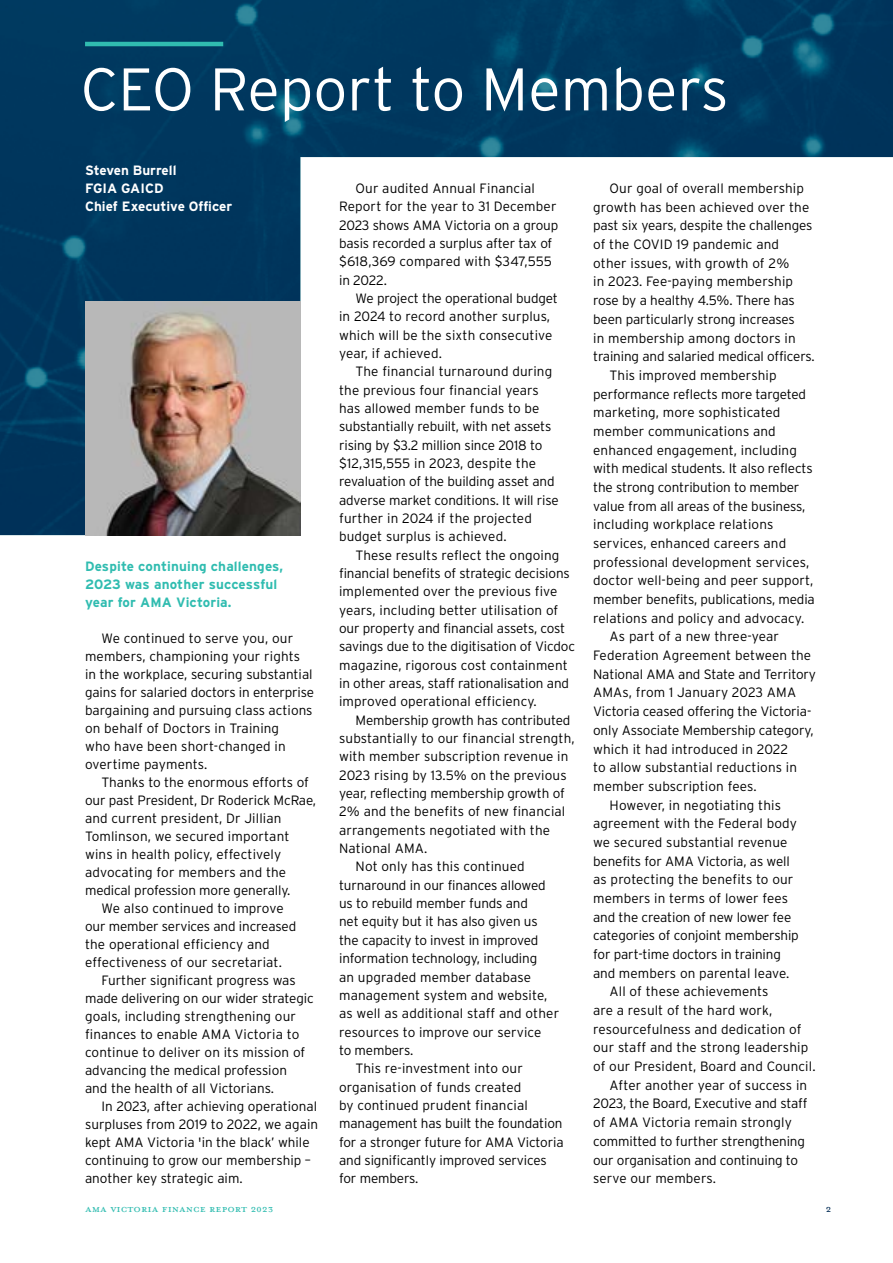
<style>
.page{position:relative;width:893px;height:1263px;background:#fff}
.page>*{position:absolute;margin:0;border:0;box-sizing:border-box;transform-origin:0 0}
.t1{font:300 60px "Interstate";color:#fff}
.t2{font:15px "Mrs Eaves All Petite Caps OT";color:#30bcb0}
.t3{font:15px "Mrs Eaves All Petite Caps OT";color:#002b54}
.Body_Copy_-_Plain{font:300 13.5px/18.3px "Interstate";color:#000}
.Body_Copy_-_Plain-2{font:700 13.5px/18px "Interstate";letter-spacing:.01em;color:#30bcb0}
.Body_Copy_-_Dark_Blue{font:700 13.5px/18px "Interstate";color:#fff}
.s1{font-family:"Interstate Condensed"}
</style>
<div class="page">
<img style="left:0;top:0;width:893px;height:535px">
<hr style="left:85px;top:42px;width:138px;height:4px;background:#30bcb0">
<img style="left:85px;top:301px;width:215px;height:234px">
<p class="t1" style="left:81px;top:56px;width:650px">CEO Report to Members</p>
<p class="Body_Copy_-_Dark_Blue" style="left:85px;top:161px;width:149px">Steven Burrell<br>FGIA GAICD<br>Chief Executive Officer</p>
<p class="Body_Copy_-_Plain-2" style="left:85px;top:557px;width:200px">Despite continuing challenges,<br>2023 was another successful year for AMA Victoria.</p>
<p class="Body_Copy_-_Plain" style="left:85px;top:629px;width:231px;text-indent:16px">We continued to serve you, our members, championing your rights in the workplace, securing substantial gains for salaried doctors in enterprise bargaining and pursuing class actions on behalf of Doctors in Training<br>who have been short-changed in overtime payments.</p>
<p class="Body_Copy_-_Plain" style="left:85px;top:773px;width:233px;text-indent:16px">Thanks to the enormous efforts of our past President, Dr Roderick McRae, and current president, Dr Jillian Tomlinson, we secured important wins in health policy, effectively advocating for members and the medical profession more generally.</p>
<p class="Body_Copy_-_Plain" style="left:85px;top:899px;width:213px;text-indent:16px">We also continued to improve our member services and increased the operational efficiency and effectiveness of our secretariat.</p>
<p class="Body_Copy_-_Plain" style="left:85px;top:971px;width:230px;text-indent:16px">Further significant progress was made delivering on our wider strategic goals, including strengthening our finances to enable AMA Victoria to continue to deliver on its mission of advancing the medical profession<br>and the health of all Victorians.</p>
<p class="Body_Copy_-_Plain" style="left:85px;top:1097px;width:235px;text-indent:16px">In 2023, after achieving operational surpluses from 2019 to 2022, we again kept AMA Victoria 'in the black’ while continuing to grow our membership <span class="s1">— </span>another key strategic aim.</p>
<p class="Body_Copy_-_Plain" style="left:339px;top:179px;width:221px;text-indent:16px">Our audited Annual Financial<br>Report for the year to 31 December<br>2023 shows AMA Victoria on a group basis recorded a surplus after tax of $618,369 compared with $347,555 in 2022.</p>
<p class="Body_Copy_-_Plain" style="left:339px;top:289px;width:220px;text-indent:16px">We project the operational budget in 2024 to record another surplus, which will be the sixth consecutive year, if achieved.</p>
<p class="Body_Copy_-_Plain" style="left:339px;top:362px;width:221px;text-indent:16px">The financial turnaround during the previous four financial years has allowed member funds to be substantially rebuilt, with net assets rising by $3.2 million since 2018 to $12,315,555 in 2023, despite the revaluation of the building asset and adverse market conditions. It will rise further in 2024 if the projected budget surplus is achieved.</p>
<p class="Body_Copy_-_Plain" style="left:339px;top:546px;width:238px;text-indent:16px">These results reflect the ongoing financial benefits of strategic decisions implemented over the previous five years, including better utilisation of our property and financial assets, cost savings due to the digitisation of Vicdoc magazine, rigorous cost containment in other areas, staff rationalisation and improved operational efficiency.</p>
<p class="Body_Copy_-_Plain" style="left:339px;top:711px;width:237px;text-indent:16px">Membership growth has contributed substantially to our financial strength, with member subscription revenue in 2023 rising by 13.5% on the previous year, reflecting membership growth of 2% and the benefits of new financial arrangements negotiated with the National AMA.</p>
<p class="Body_Copy_-_Plain" style="left:339px;top:857px;width:222px;text-indent:16px">Not only has this continued turnaround in our finances allowed us to rebuild member funds and<br>net equity but it has also given us the capacity to invest in improved information technology, including<br>an upgraded member database management system and website, as well as additional staff and other resources to improve our service<br>to members.</p>
<p class="Body_Copy_-_Plain" style="left:339px;top:1059px;width:226px;text-indent:16px">This re-investment into our organisation of funds created<br>by continued prudent financial management has built the foundation for a stronger future for AMA Victoria and significantly improved services for members.</p>
<p class="Body_Copy_-_Plain" style="left:593px;top:179px;width:223px;line-height:18.8px;text-indent:16px">Our goal of overall membership growth has been achieved over the past six years, despite the challenges of the COVID 19 pandemic and other issues, with growth of 2%<br>in 2023. Fee-paying membership rose by a healthy 4.5%. There has been particularly strong increases<br>in membership among doctors in training and salaried medical officers.</p>
<p class="Body_Copy_-_Plain" style="left:593px;top:366px;width:223px;line-height:18.8px;text-indent:16px">This improved membership performance reflects more targeted marketing, more sophisticated member communications and enhanced engagement, including with medical students. It also reflects the strong contribution to member value from all areas of the business, including workplace relations services, enhanced careers and professional development services, doctor well-being and peer support, member benefits, publications, media relations and policy and advocacy.</p>
<p class="Body_Copy_-_Plain" style="left:593px;top:627px;width:224px;line-height:18.8px;text-indent:16px">As part of a new three-year<br>Federation Agreement between the<br>National AMA and State and Territory<br>AMAs, from 1 January 2023 AMA<br>Victoria ceased offering the Victoria&shy;only Associate Membership category, which it had introduced in 2022<br>to allow substantial reductions in member subscription fees.</p>
<p class="Body_Copy_-_Plain" style="left:593px;top:795px;width:207px;line-height:18.8px;text-indent:16px">However, in negotiating this agreement with the Federal body we secured substantial revenue benefits for AMA Victoria, as well as protecting the benefits to our members in terms of lower fees and the creation of new lower fee categories of conjoint membership for part-time doctors in training and members on parental leave.</p>
<p class="Body_Copy_-_Plain" style="left:593px;top:982px;width:224px;line-height:18.8px;text-indent:16px">All of these achievements<br>are a result of the hard work, resourcefulness and dedication of our staff and the strong leadership of our President, Board and Council.</p>
<p class="Body_Copy_-_Plain" style="left:593px;top:1075px;width:216px;line-height:18.8px;text-indent:16px">After another year of success in<br>2023, the Board, Executive and staff of AMA Victoria remain strongly committed to further strengthening our organisation and continuing to serve our members.</p>
<p class="t2" style="left:85px;top:1202px;width:190px">AMA VICTORIA FINANCE REPORT 2023</p>
<p class="t3" style="left:826px;top:1202px;width:7px">2</p>
</div>
